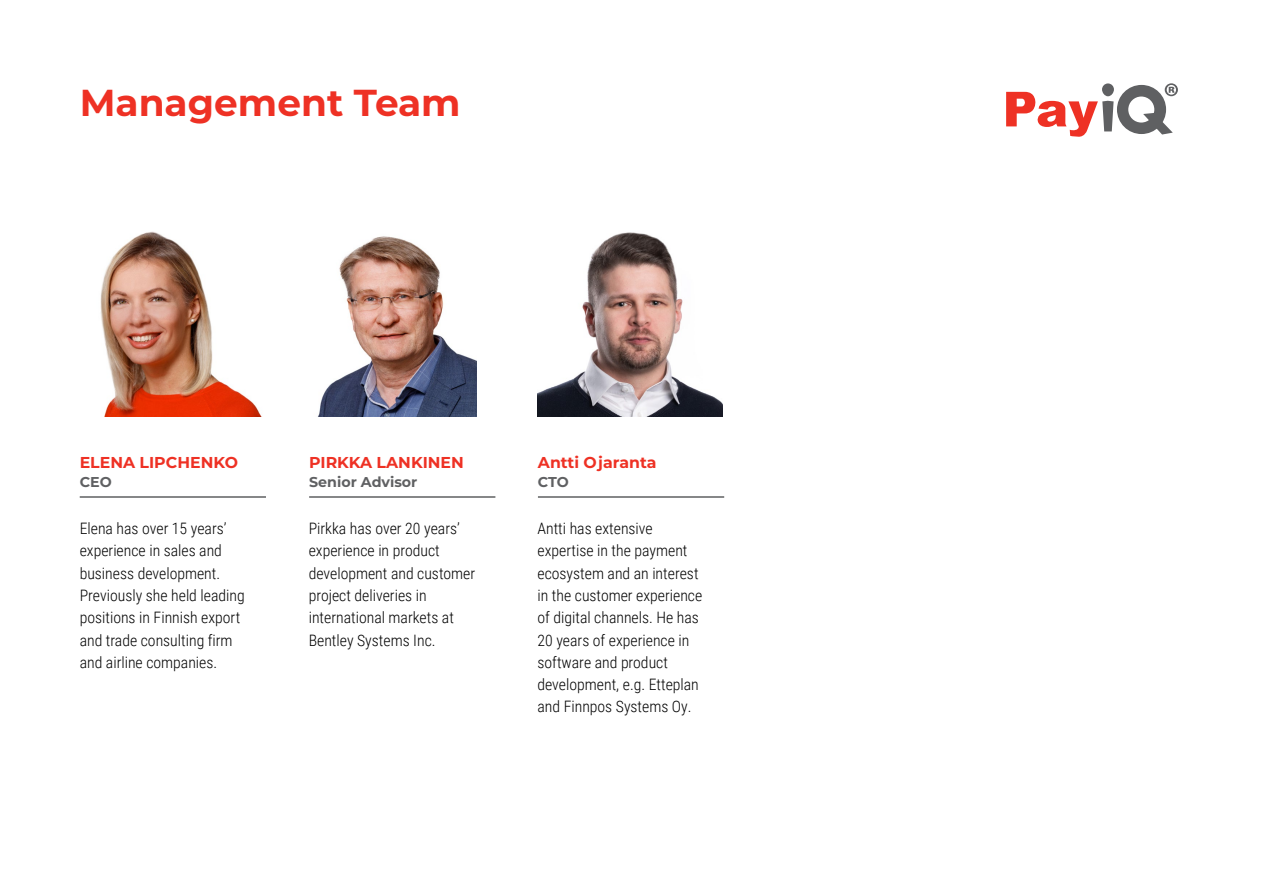
<style>
.page{position:relative;width:1263px;height:893px;background:#fff}
.page>*{position:absolute;margin:0;border:0;box-sizing:border-box;transform-origin:0 0}
.t1{font:700 37.5px "Montserrat";color:#ee3124}
.p2{font:300 15.75px/22.4px "Roboto Condensed";color:#000}
.p3{font:700 15.75px "Montserrat";color:#ee3124}
.p4{font:700 14.25px "Montserrat";color:#5f6062}
</style>
<div class="page">
<img style="left:100px;top:231px;width:161px;height:185px">
<img style="left:318px;top:236px;width:159px;height:180px">
<img style="left:538px;top:232px;width:184px;height:184px">
<svg style="left:1006px;top:83px;width:172px;height:54px"></svg>
<hr style="left:80px;top:496px;width:186px;height:2px;background:#5f6062">
<hr style="left:309px;top:496px;width:186px;height:2px;background:#5f6062">
<hr style="left:538px;top:496px;width:186px;height:2px;background:#5f6062">
<h1 class="t1" style="left:80px;top:76px;width:382px">Management Team</h1>
<p class="p3" style="left:80px;top:451px;width:160px">ELENA LIPCHENKO</p>
<p class="p4" style="left:80px;top:471px;width:34px">CEO</p>
<p class="p2" style="left:80px;top:517px;width:166px">Elena has over 15 years’ experience in sales and business development.<br>Previously she held leading positions in Finnish export and trade consulting firm and airline companies.</p>
<p class="p3" style="left:309px;top:451px;width:156px">PIRKKA LANKINEN</p>
<p class="p4" style="left:309px;top:471px;width:110px">Senior Advisor</p>
<p class="p2" style="left:309px;top:517px;width:153px">Pirkka has over 20 years’</p>
<p class="p2" style="left:309px;top:539px;width:168px">experience in product development and customer project deliveries in</p>
<p class="p2" style="left:309px;top:606px;width:147px">international markets at<br>Bentley Systems Inc.</p>
<p class="p3" style="left:538px;top:451px;width:120px">Antti Ojaranta</p>
<p class="p4" style="left:538px;top:471px;width:33px">CTO</p>
<p class="p2" style="left:537px;top:517px;width:117px">Antti has extensive</p>
<p class="p2" style="left:537px;top:539px;width:166px">expertise in the payment ecosystem and an interest in the customer experience of digital channels. He has<br>20 years of experience in software and product</p>
<p class="p2" style="left:537px;top:673px;width:163px">development, e.g. Etteplan and Finnpos Systems Oy.</p>
</div>
